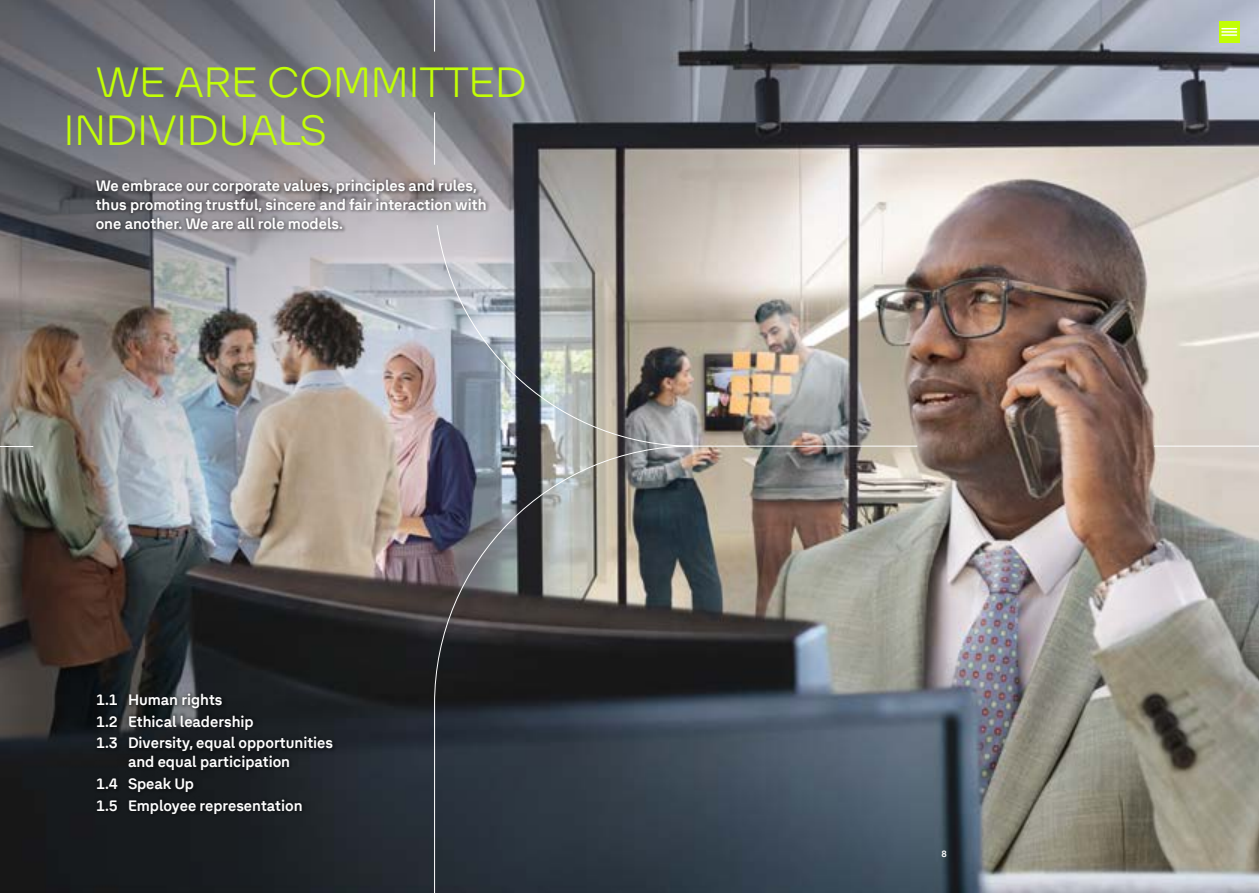
<style>
.page{position:relative;width:1259px;height:893px;background:#fff}
.page>*{position:absolute;margin:0;border:0;box-sizing:border-box;transform-origin:0 0}
.t1{font:300 42px/48px "The Group HEAD";color:#c2fe06}
.t2{font:700 15px/21.8px "The Group TEXT";color:#fff}
.t3{font:700 9px "The Group TEXT";color:#fff}
</style>
<div class="page">
<img style="left:0;top:0;width:434px;height:893px">
<div style="left:95px;top:690px;width:243px;height:126px;background:#000;opacity:.3"></div>
<div style="left:92px;top:177px;width:398px;height:56px;background:#000;opacity:.3"></div>
<hr style="left:0;top:446px;width:33px;height:1px;background:#fff">
<img style="left:434px;top:0;width:825px;height:893px">
<div style="left:1218px;top:21px;width:21px;height:22px;background:#c2fe06"></div>
<svg style="left:1222px;top:28px;width:14px;height:8px"></svg>
<h1 class="t1" style="left:64px;top:56px;width:464px;text-indent:32px">WE ARE COMMITTED<br>INDIVIDUALS</h1>
<p class="t2" style="left:96px;top:176px;width:392px;line-height:18.8px">We embrace our corporate values, principles and rules, thus promoting trustful, sincere and fair interaction with one another. We are all role models.</p>
<p class="t2" style="left:96px;top:687px;width:238px">1.1 Human rights<br>1.2 Ethical leadership<br>1.3 Diversity, equal opportunities</p>
<p class="t2" style="left:96px;top:750px;width:208px;text-indent:32px">and equal participation<br>1.4 Speak Up<br>1.5 Employee representation</p>
<p class="t3" style="left:941px;top:847px;width:7px">8</p>
</div>
